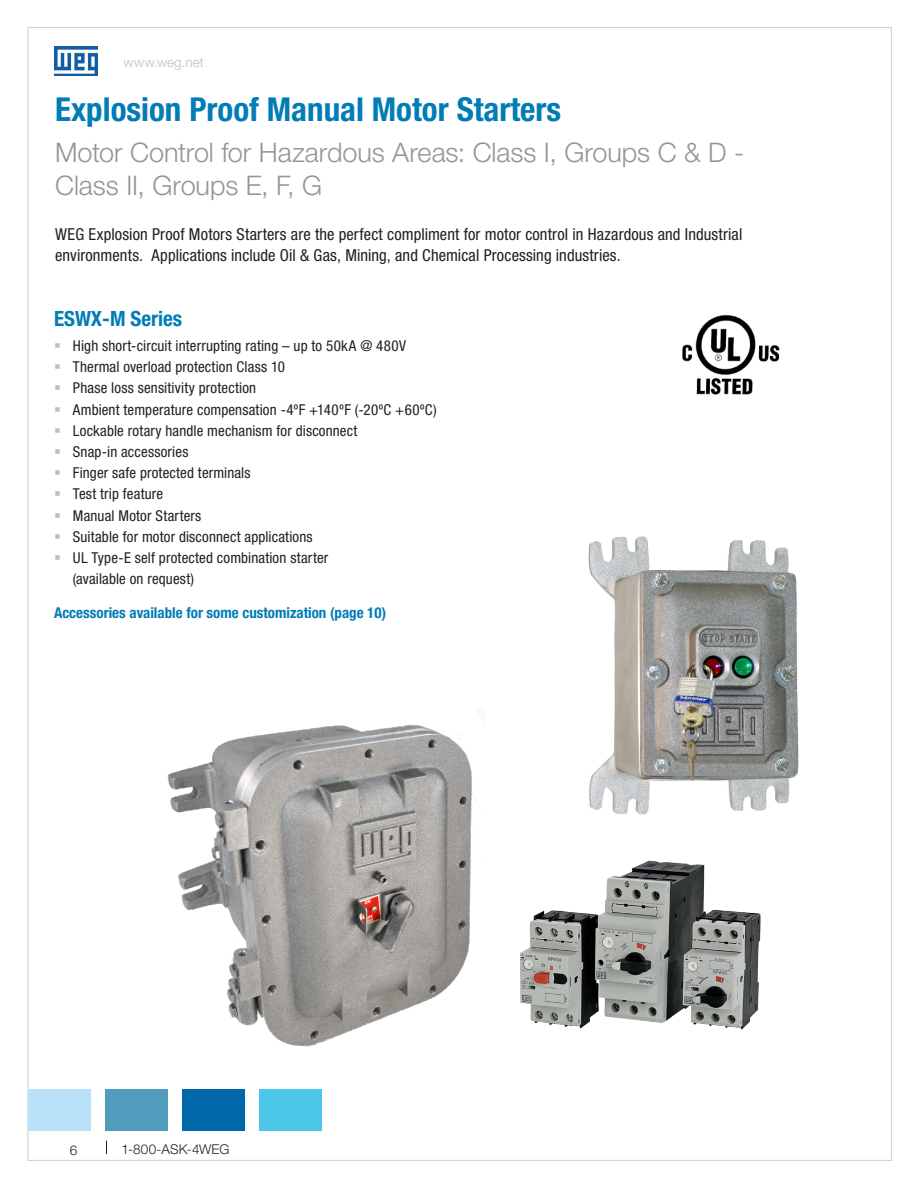
<style>
.page{position:relative;width:918px;height:1188px;background:#fff}
.page>*{position:absolute;margin:0;border:0;box-sizing:border-box;transform-origin:0 0}
.t1{font:700 condensed 33px "Helvetica Neue LT Pro";color:#007cb6}
.Big_Subtitle_GREY_HN{font:300 27px/33px "Helvetica Neue LT Pro";letter-spacing:-.005em;color:#939598}
.small_blue_text_titl{font:700 condensed 21px "Helvetica Neue LT Pro";color:#007cb6}
.Body_copy_regular{font:condensed 16.5px/21px "Helvetica Neue LT Pro";letter-spacing:.01em;color:#231f20}
.bullet_body_copy{font:condensed 15px "Helvetica Neue LT Pro";letter-spacing:.01em;color:#231f20}
.t2{font:700 condensed 15px "Helvetica Neue LT Pro";color:#007cb6}
.t3{font:300 13.5px "Helvetica Neue LT Pro";letter-spacing:.01em;color:#231f20}
.t4{font:300 13.5px "Helvetica Neue LT Pro";letter-spacing:.015em;color:#c0c0c0}
.s1{color:#bcbdc0}
</style>
<div class="page">
<img style="left:55px;top:46px;width:42px;height:30px">
<svg style="left:106px;top:1141px;width:1px;height:13px"></svg>
<div style="left:28px;top:1089px;width:63px;height:42px;background:#b9e1f7"></div>
<div style="left:105px;top:1089px;width:63px;height:42px;background:#529cbe"></div>
<div style="left:182px;top:1089px;width:63px;height:42px;background:#0068a9"></div>
<div style="left:259px;top:1089px;width:63px;height:42px;background:#4dc7e9"></div>
<img style="left:588px;top:536px;width:211px;height:279px">
<img style="left:167px;top:725px;width:319px;height:322px">
<img style="left:520px;top:860px;width:241px;height:170px">
<img style="left:682px;top:315px;width:98px;height:80px">
<p class="t4" style="left:124px;top:54px;width:82px">www.weg.net</p>
<p class="t1" style="left:55px;top:89px;width:507px">Explosion Proof Manual Motor Starters</p>
<p class="Big_Subtitle_GREY_HN" style="left:55px;top:135px;width:690px">Motor Control for Hazardous Areas: Class I, Groups C &amp; D -<br>Class II, Groups E, F, G</p>
<p class="Body_copy_regular" style="left:55px;top:224px;width:689px">WEG Explosion Proof Motors Starters are the perfect compliment for motor control in Hazardous and Industrial environments. Applications include Oil &amp; Gas, Mining, and Chemical Processing industries.</p>
<p class="small_blue_text_titl" style="left:54px;top:306px;width:130px">ESWX-M Series</p>
<p class="bullet_body_copy" style="left:54px;top:337px;width:354px"><span class="s1">▪</span> High short-circuit interrupting rating – up to 50kA @ 480V</p>
<p class="bullet_body_copy" style="left:54px;top:358px;width:233px"><span class="s1">▪</span> Thermal overload protection Class 10</p>
<p class="bullet_body_copy" style="left:54px;top:379px;width:204px"><span class="s1">▪</span> Phase loss sensitivity protection</p>
<p class="bullet_body_copy" style="left:54px;top:401px;width:384px"><span class="s1">▪</span> Ambient temperature compensation -4ºF +140ºF (-20ºC +60ºC)</p>
<p class="bullet_body_copy" style="left:54px;top:422px;width:305px"><span class="s1">▪</span> Lockable rotary handle mechanism for disconnect</p>
<p class="bullet_body_copy" style="left:54px;top:443px;width:136px"><span class="s1">▪</span> Snap-in accessories</p>
<p class="bullet_body_copy" style="left:54px;top:464px;width:198px"><span class="s1">▪</span> Finger safe protected terminals</p>
<p class="bullet_body_copy" style="left:54px;top:485px;width:111px"><span class="s1">▪</span> Test trip feature</p>
<p class="bullet_body_copy" style="left:54px;top:507px;width:149px"><span class="s1">▪</span> Manual Motor Starters</p>
<p class="bullet_body_copy" style="left:54px;top:528px;width:260px"><span class="s1">▪</span> Suitable for motor disconnect applications</p>
<p class="bullet_body_copy" style="left:54px;top:549px;width:276px"><span class="s1">▪</span> UL Type-E self protected combination starter</p>
<p class="bullet_body_copy" style="left:73px;top:570px;width:123px">(available on request)</p>
<p class="t2" style="left:54px;top:603px;width:334px">Accessories available for some customization (page 10)</p>
<p class="t3" style="left:70px;top:1142px;width:9px">6</p>
<p class="t3" style="left:121px;top:1140px;width:110px">1-800-ASK-4WEG</p>
</div>
